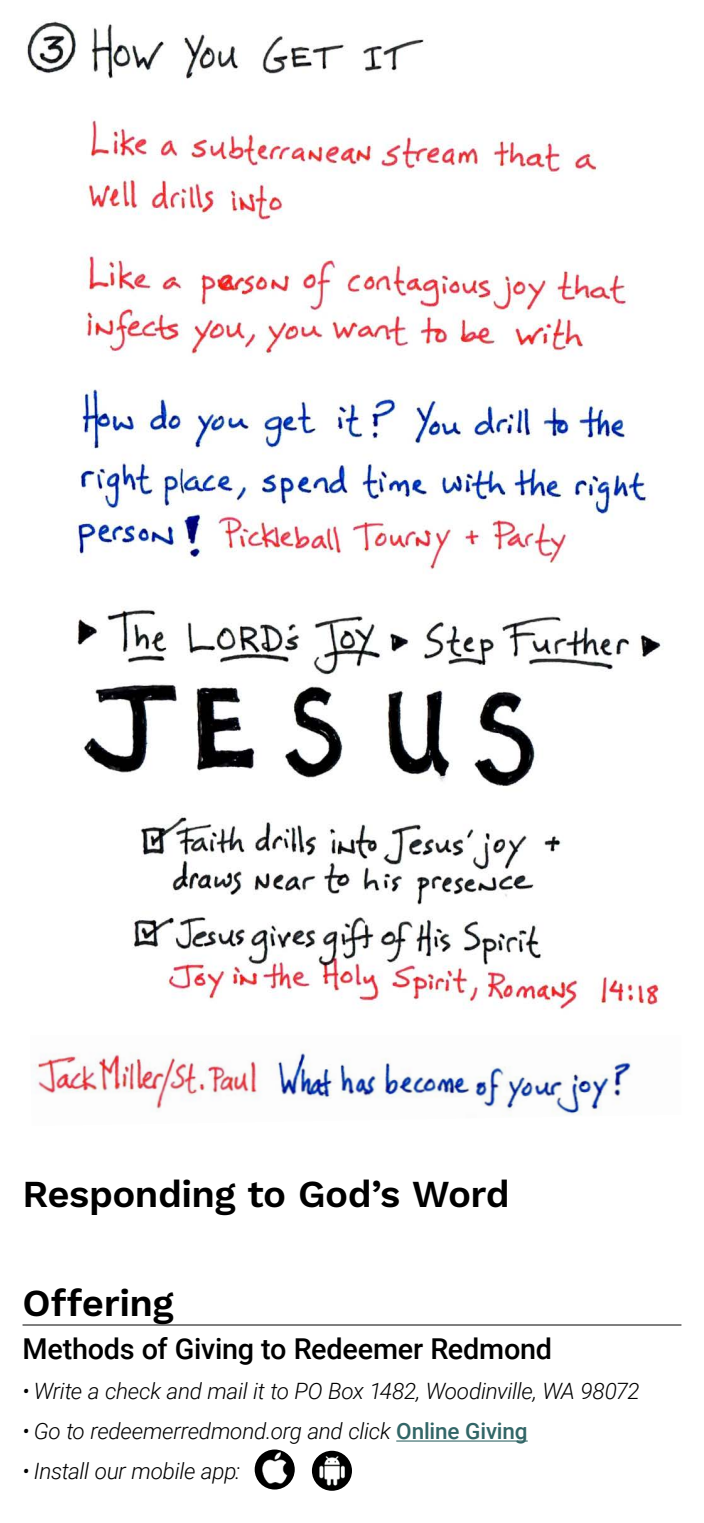
<style>
.page{position:relative;width:704px;height:1523px;background:#fff}
.page>*{position:absolute;margin:0;border:0;box-sizing:border-box;transform-origin:0 0}
.t1{font:600 38.12px "Work Sans";letter-spacing:-.015em;color:#000}
.t2{font:500 28.75px "Roboto";letter-spacing:-.01em;color:#000}
.t3{font:italic 300 22.5px "Roboto";letter-spacing:-.015em;color:#000}
.s1{font-weight:500;font-style:normal;color:#326667}
</style>
<div class="page">
<hr style="left:22px;top:1324px;width:659px;height:1px;background:#000">
<hr style="left:396px;top:1440px;width:131px;height:1px;background:#326667">
<img style="left:254px;top:1449px;width:40px;height:40px;border-radius:20px">
<img style="left:312px;top:1450px;width:40px;height:40px;border-radius:20px">
<img style="left:27px;top:21px;width:637px;height:988px">
<img style="left:33px;top:1050px;width:598px;height:66px">
<h1 class="t1" style="left:22px;top:1171px;width:488px">Responding to God’s Word</h1>
<h1 class="t1" style="left:22px;top:1280px;width:153px">Offering</h1>
<p class="t2" style="left:22px;top:1328px;width:530px">Methods of Giving to Redeemer Redmond</p>
<p class="t3" style="left:22px;top:1374px;width:618px">• Write a check and mail it to PO Box 1482, Woodinville, WA 98072</p>
<p class="t3" style="left:22px;top:1415px;width:506px">• Go to redeemerredmond.org and click <span class="s1">Online Giving</span></p>
<p class="t3" style="left:22px;top:1455px;width:219px">• Install our mobile app:</p>
</div>
